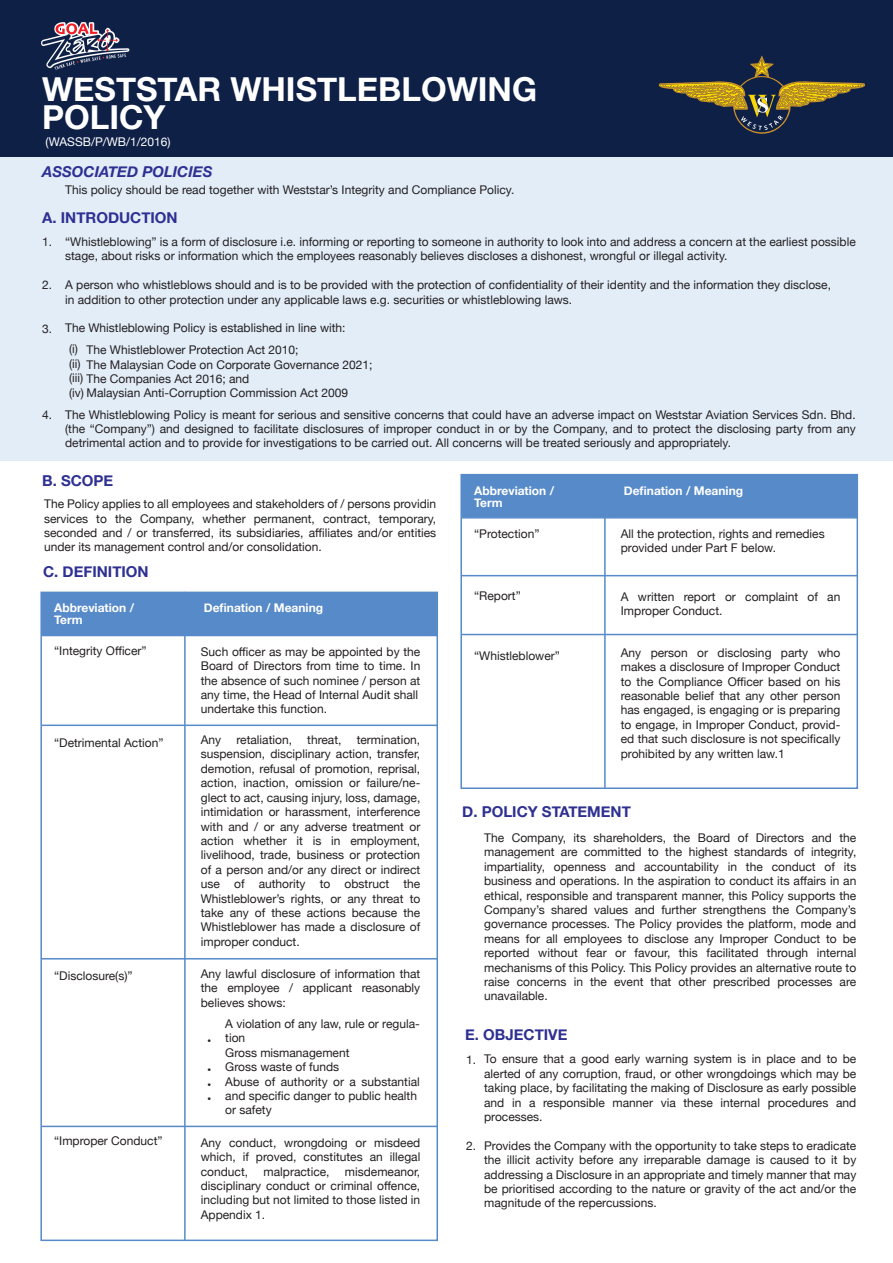
<style>
.page{position:relative;width:893px;height:1263px;background:#fff}
.page>*{position:absolute;margin:0;border:0;box-sizing:border-box;transform-origin:0 0}
.t1{font:700 33px/28.5px "Helvetica Neue";color:#fff}
.t2{font:700 15px "Helvetica Neue";color:#2e3092}
.t3{font:italic 700 15px "Helvetica Neue";color:#2e3092}
.t4{font:12px/14.4px "Helvetica Neue";color:#231f20;text-align:justify}
.t5{font:700 12px/12px "Helvetica Neue";color:#fff}
.t6{font:12px "Helvetica Neue";color:#fff}
</style>
<div class="page">
<div style="left:0;top:89px;width:893px;height:372px;background:#e3edf8"></div>
<div style="left:41px;top:592px;width:396px;height:43px;background:#578ac8"></div>
<div style="left:0;top:0;width:893px;height:156px;background:#0f2047"></div>
<svg style="left:658px;top:55px;width:207px;height:79px"></svg>
<svg style="left:41px;top:22px;width:89px;height:48px"></svg>
<div style="left:40px;top:592px;width:398px;height:649px;border:2px solid #578ac8"></div>
<hr style="left:184px;top:592px;width:2px;height:648px;background:#578ac8">
<hr style="left:41px;top:635px;width:396px;height:1px;background:#578ac8">
<hr style="left:461px;top:575px;width:396px;height:1px;background:#578ac8">
<hr style="left:461px;top:634px;width:396px;height:1px;background:#578ac8">
<hr style="left:41px;top:724px;width:396px;height:2px;background:#578ac8">
<hr style="left:41px;top:958px;width:396px;height:1px;background:#578ac8">
<hr style="left:41px;top:1126px;width:396px;height:1px;background:#578ac8">
<div style="left:461px;top:474px;width:396px;height:43px;background:#578ac8"></div>
<div style="left:460px;top:474px;width:398px;height:315px;border:2px solid #578ac8"></div>
<hr style="left:604px;top:474px;width:2px;height:314px;background:#578ac8">
<hr style="left:461px;top:517px;width:396px;height:1px;background:#578ac8">
<h1 class="t1" style="left:42px;top:76px;width:496px">WESTSTAR WHISTLEBLOWING<br>POLICY</h1>
<p class="t6" style="left:46px;top:133px;width:127px">(WASSB/P/WB/1/2016)</p>
<p class="t3" style="left:42px;top:160px;width:172px">ASSOCIATED POLICIES</p>
<p class="t4" style="left:65px;top:183px;width:451px">This policy should be read together with Weststar’s Integrity and Compliance Policy.</p>
<p class="t2" style="left:42px;top:206px;width:137px">A. INTRODUCTION</p>
<p class="t4" style="left:42px;top:235px;width:12px">1.</p>
<p class="t4" style="left:42px;top:279px;width:12px">2.</p>
<p class="t4" style="left:42px;top:322px;width:12px">3.</p>
<p class="t4" style="left:42px;top:408px;width:12px">4.</p>
<p class="t4" style="left:65px;top:235px;width:792px">“Whistleblowing” is a form of disclosure i.e. informing or reporting to someone in authority to look into and address a concern at the earliest possible stage, about risks or information which the employees reasonably believes discloses a dishonest, wrongful or illegal activity.</p>
<p class="t4" style="left:65px;top:278px;width:767px">A person who whistleblows should and is to be provided with the protection of confidentiality of their identity and the information they disclose, in addition to other protection under any applicable laws e.g. securities or whistleblowing laws.</p>
<p class="t4" style="left:65px;top:322px;width:282px">The Whistleblowing Policy is established in line with:</p>
<p class="t4" style="left:69px;top:343px;width:13px">(i) (ii)</p>
<p class="t4" style="left:87px;top:343px;width:214px">The Whistleblower Protection Act 2010;</p>
<p class="t4" style="left:87px;top:358px;width:288px">The Malaysian Code on Corporate Governance 2021;</p>
<p class="t4" style="left:69px;top:372px;width:182px">(iii) The Companies Act 2016; and</p>
<p class="t4" style="left:69px;top:387px;width:281px">(iv) Malaysian Anti-Corruption Commission Act 2009</p>
<p class="t4" style="left:65px;top:408px;width:792px">The Whistleblowing Policy is meant for serious and sensitive concerns that could have an adverse impact on Weststar Aviation Services Sdn. Bhd. (the “Company”) and designed to facilitate disclosures of improper conduct in or by the Company, and to protect the disclosing party from any detrimental action and to provide for investigations to be carried out. All concerns will be treated seriously and appropriately.</p>
<p class="t2" style="left:42px;top:468px;width:73px">B. SCOPE</p>
<p class="t4" style="left:44px;top:497px;width:394px">The Policy applies to all employees and stakeholders of / persons providin services to the Company, whether permanent, contract, temporary, seconded and / or transferred, its subsidiaries, affiliates and/or entities under its management control and/or consolidation.</p>
<p class="t2" style="left:43px;top:560px;width:107px">C. DEFINITION</p>
<p class="t5" style="left:54px;top:602px;width:82px">Abbreviation /<br>Term</p>
<p class="t4" style="left:54px;top:644px;width:94px">“Integrity Officer”</p>
<p class="t5" style="left:204px;top:602px;width:121px">Defination / Meaning</p>
<p class="t4" style="left:201px;top:645px;width:221px;text-align:left">Such officer as may be appointed by the Board of Directors from time to time. In the absence of such nominee / person at any time, the Head of Internal Audit shall undertake this function.</p>
<p class="t4" style="left:54px;top:736px;width:111px">“Detrimental Action”</p>
<p class="t4" style="left:201px;top:733px;width:22px">Any</p>
<p class="t4" style="left:236px;top:733px;width:57px">retaliation,</p>
<p class="t4" style="left:307px;top:733px;width:36px">threat,</p>
<p class="t4" style="left:201px;top:733px;width:221px;text-indent:156px">termination, suspension, disciplinary action, transfer, demotion, refusal of promotion, reprisal, action, inaction, omission or failure/ne&shy;glect to act, causing injury, loss, damage, intimidation or harassment, interference with and / or any adverse treatment or action whether it is in employment, livelihood, trade, business or protection of a person and/or any direct or indirect use of authority to obstruct the Whistleblower’s rights, or any threat to take any of these actions because the Whistleblower has made a disclosure of improper conduct.</p>
<p class="t4" style="left:54px;top:970px;width:80px">“Disclosure(s)”</p>
<p class="t4" style="left:201px;top:967px;width:221px">Any lawful disclosure of information that the employee / applicant reasonably believes shows:</p>
<p class="t4" style="left:207px;top:1034px;width:6px">•</p>
<p class="t4" style="left:207px;top:1063px;width:6px">• • •</p>
<p class="t4" style="left:225px;top:1017px;width:196px;text-align:left">A violation of any law, rule or regula&shy;tion<br>Gross mismanagement<br>Gross waste of funds<br>Abuse of authority or a substantial and specific danger to public health or safety</p>
<p class="t4" style="left:54px;top:1134px;width:110px">“Improper Conduct”</p>
<p class="t4" style="left:201px;top:1136px;width:221px">Any conduct, wrongdoing or misdeed which, if proved, constitutes an illegal conduct,</p>
<p class="t4" style="left:201px;top:1165px;width:221px;text-indent:144px">misdemeanor, disciplinary conduct or criminal offence, including but not limited to those listed in Appendix 1.</p>
<p class="t4" style="left:264px;top:1165px;width:68px">malpractice,</p>
<p class="t5" style="left:474px;top:485px;width:82px">Abbreviation /<br>Term</p>
<p class="t4" style="left:474px;top:527px;width:67px">“Protection”</p>
<p class="t4" style="left:474px;top:590px;width:48px">“Report”</p>
<p class="t4" style="left:474px;top:649px;width:87px">“Whistleblower”</p>
<p class="t5" style="left:624px;top:485px;width:121px">Defination / Meaning</p>
<p class="t4" style="left:621px;top:527px;width:205px">All the protection, rights and remedies provided under Part F below.</p>
<p class="t4" style="left:621px;top:590px;width:221px">A written report or complaint of an<br>Improper Conduct.</p>
<p class="t4" style="left:621px;top:646px;width:221px">Any person or disclosing party who makes a disclosure of Improper Conduct to the Compliance Officer based on his reasonable belief that any other person has engaged, is engaging or is preparing to engage, in Improper Conduct, provid&shy;ed that such disclosure is not specifically prohibited by any written law.1</p>
<p class="t2" style="left:462px;top:800px;width:170px">D. POLICY STATEMENT</p>
<p class="t4" style="left:484px;top:831px;width:374px">The Company, its shareholders, the Board of Directors and the management are committed to the highest standards of integrity, impartiality, openness and accountability in the conduct of its business and operations. In the aspiration to conduct its affairs in an ethical, responsible and transparent manner, this Policy supports the Company’s shared values and further strengthens the Company’s governance processes. The Policy provides the platform, mode and means for all employees to disclose any Improper Conduct to be reported without fear or favour, this facilitated through internal mechanisms of this Policy. This Policy provides an alternative route to raise concerns in the event that other prescribed processes are unavailable.</p>
<p class="t2" style="left:465px;top:1023px;width:104px">E. OBJECTIVE</p>
<p class="t4" style="left:484px;top:1053px;width:374px">To ensure that a good early warning system is in place and to be alerted of any corruption, fraud, or other wrongdoings which may be taking place, by facilitating the making of Disclosure as early possible and in a responsible manner via these internal procedures and processes.</p>
<p class="t4" style="left:484px;top:1139px;width:374px">Provides the Company with the opportunity to take steps to eradicate the illicit activity before any irreparable damage is caused to it by addressing a Disclosure in an appropriate and timely manner that may be prioritised according to the nature or gravity of the act and/or the magnitude of the repercussions.</p>
<p class="t4" style="left:466px;top:1053px;width:12px">1.</p>
<p class="t4" style="left:466px;top:1139px;width:12px">2.</p>
</div>
